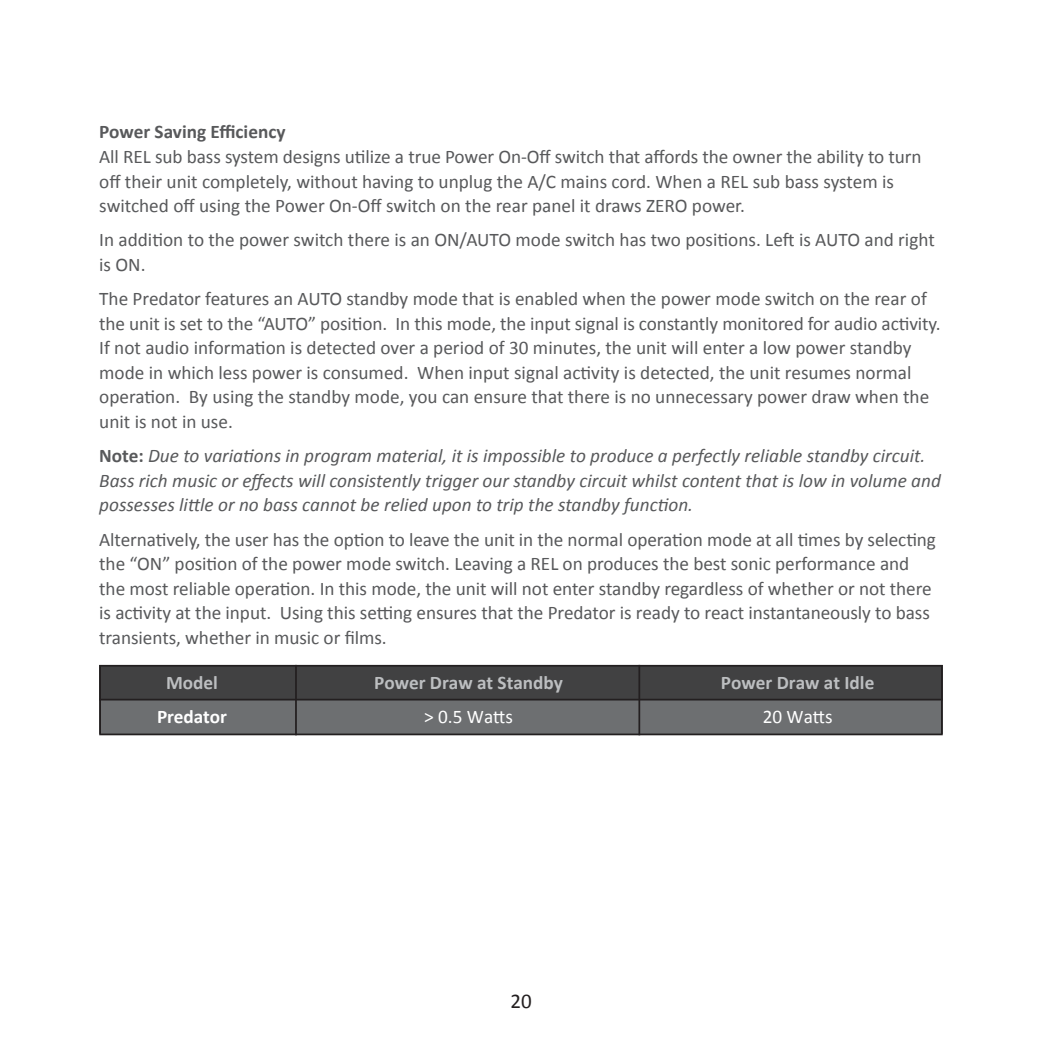
<style>
.page{position:relative;width:1042px;height:1042px;background:#fff}
.page>*{position:absolute;margin:0;border:0;box-sizing:border-box;transform-origin:0 0}
.t1{font:21px "Calibri";color:#231f20}
.t2{font:19.25px/24.5px "Calibri";letter-spacing:-.005em;color:#58595b}
.t3{font:italic 19.25px/24.5px "Calibri";color:#58595b}
.t4{font:700 19.25px "Calibri";color:#bcbec0}
.t5{font:700 19.25px "Calibri";color:#58595b}
.t6{font:19.25px "Calibri";color:#fff}
.t7{font:700 19.25px "Calibri";color:#fff}
.s1{font-weight:700;font-style:normal}
</style>
<div class="page">
<div style="left:99px;top:665px;width:844px;height:34px;background:#414142"></div>
<div style="left:99px;top:699px;width:844px;height:35px;background:#6d6f71"></div>
<div style="left:99px;top:665px;width:844px;height:70px;border:2px solid #231f20"></div>
<hr style="left:99px;top:699px;width:844px;height:1px;background:#231f20">
<hr style="left:295px;top:665px;width:2px;height:70px;background:#231f20">
<hr style="left:638px;top:665px;width:2px;height:70px;background:#231f20">
<p class="t5" style="left:99px;top:120px;width:188px">Power Saving Efficiency</p>
<p class="t2" style="left:99px;top:144px;width:824px">All REL sub bass system designs utilize a true Power On-Off switch that affords the owner the ability to turn off their unit completely, without having to unplug the A/C mains cord. When a REL sub bass system is switched off using the Power On-Off switch on the rear panel it draws ZERO power.</p>
<p class="t2" style="left:99px;top:228px;width:837px">In addition to the power switch there is an ON/AUTO mode switch has two positions. Left is AUTO and right is ON.</p>
<p class="t2" style="left:99px;top:287px;width:843px">The Predator features an AUTO standby mode that is enabled when the power mode switch on the rear of the unit is set to the “AUTO” position. In this mode, the input signal is constantly monitored for audio activity.<br>If not audio information is detected over a period of 30 minutes, the unit will enter a low power standby mode in which less power is consumed. When input signal activity is detected, the unit resumes normal operation. By using the standby mode, you can ensure that there is no unnecessary power draw when the unit is not in use.</p>
<p class="t3" style="left:99px;top:443px;width:843px"><span class="s1">Note:</span> Due to variations in program material, it is impossible to produce a perfectly reliable standby circuit.<br>Bass rich music or effects will consistently trigger our standby circuit whilst content that is low in volume and possesses little or no bass cannot be relied upon to trip the standby function.</p>
<p class="t2" style="left:99px;top:527px;width:838px">Alternatively, the user has the option to leave the unit in the normal operation mode at all times by selecting the “ON” position of the power mode switch. Leaving a REL on produces the best sonic performance and the most reliable operation. In this mode, the unit will not enter standby regardless of whether or not there is activity at the input. Using this setting ensures that the Predator is ready to react instantaneously to bass transients, whether in music or films.</p>
<p class="t4" style="left:166px;top:670px;width:53px">Model</p>
<p class="t4" style="left:374px;top:670px;width:190px">Power Draw at Standby</p>
<p class="t4" style="left:721px;top:670px;width:155px">Power Draw at Idle</p>
<p class="t7" style="left:157px;top:704px;width:71px">Predator</p>
<p class="t6" style="left:424px;top:704px;width:90px">&gt; 0.5 Watts</p>
<p class="t6" style="left:763px;top:704px;width:71px">20 Watts</p>
<p class="t1" style="left:510px;top:988px;width:23px">20</p>
</div>
